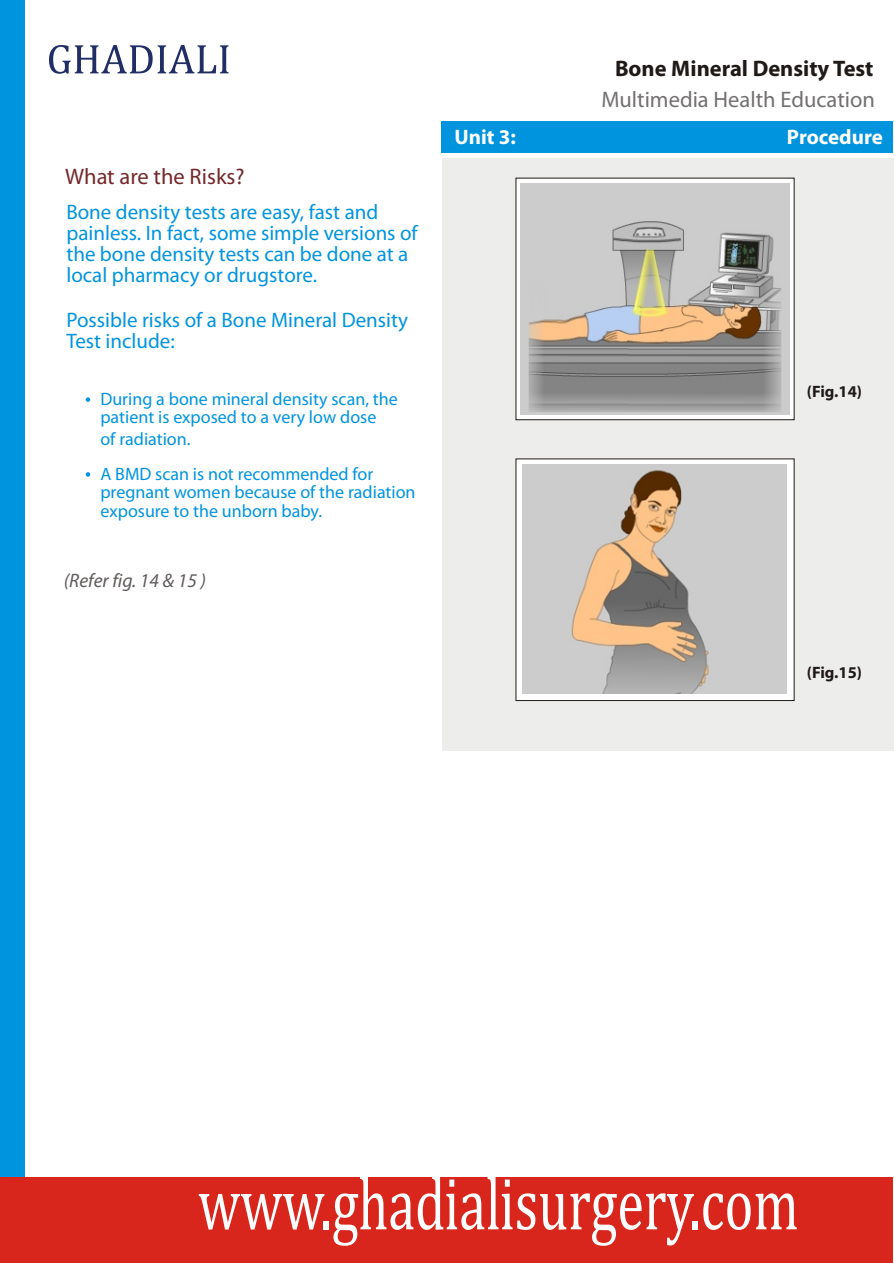
<style>
.page{position:relative;width:894px;height:1263px;background:#fff}
.page>*{position:absolute;margin:0;border:0;box-sizing:border-box;transform-origin:0 0}
.t1{font:75.6px "Cambria Math";color:#fff;scale:.72 1}
.t2{font:22.5px "Myriad Pro";color:#737070}
.t3{font:700 22.5px "Myriad Pro";color:#1f1a17}
.t4{font:22.5px "Myriad Pro";color:#75292b}
.t5{font:21px/21.1px "Myriad Pro";color:#0094de}
.t6{font:700 21px "Myriad Pro";color:#fff}
.t7{font:italic 19.5px "Myriad Pro";color:#615c5c}
.t8{font:18px/18.1px "Myriad Pro";color:#0094de}
.t9{font:700 16.5px "Myriad Pro";color:#1f1a17}
</style>
<div class="page">
<div style="left:0;top:0;width:25px;height:1189px;background:#0094de"></div>
<div style="left:0;top:1177px;width:893px;height:86px;background:#d9261c"></div>
<div style="left:441px;top:121px;width:452px;height:32px;background:#0094de"></div>
<div style="left:442px;top:158px;width:452px;height:593px;background:#ededeb"></div>
<div style="left:516px;top:178px;width:279px;height:242px;background:#fff"></div>
<img style="left:521px;top:183px;width:269px;height:232px">
<svg style="left:516px;top:459px;width:279px;height:242px;background:#e2e2e1"></svg>
<img style="left:523px;top:464px;width:263px;height:229px">
<svg style="left:86px;top:397px;width:4px;height:5px"></svg>
<svg style="left:86px;top:472px;width:4px;height:5px"></svg>
<svg style="left:49px;top:45px;width:180px;height:29px"></svg>
<p class="t3" style="left:615px;top:59px;width:260px">Bone Mineral Density Test</p>
<p class="t2" style="left:601px;top:90px;width:275px">Multimedia Health Education</p>
<p class="t4" style="left:65px;top:167px;width:181px">What are the Risks?</p>
<p class="t5" style="left:66px;top:203px;width:353px">Bone density tests are easy, fast and painless. In fact, some simple versions of the bone density tests can be done at a local pharmacy or drugstore.</p>
<p class="t5" style="left:66px;top:311px;width:343px">Possible risks of a Bone Mineral Density<br>Test include:</p>
<p class="t8" style="left:100px;top:391px;width:299px">During a bone mineral density scan, the patient is exposed to a very low dose</p>
<p class="t8" style="left:100px;top:422px;width:274px;line-height:35.8px">of radiation.<br>A BMD scan is not recommended for</p>
<p class="t8" style="left:100px;top:485px;width:317px">pregnant women because of the radiation exposure to the unborn baby.</p>
<p class="t7" style="left:64px;top:572px;width:144px">(Refer fig. 14 &amp; 15 )</p>
<p class="t6" style="left:455px;top:126px;width:63px">Unit 1:</p>
<p class="t6" style="left:765px;top:126px;width:120px">IntrProduction e</p>
<p class="t6" style="left:807px;top:128px;width:67px">ocedur</p>
<p class="t6" style="left:499px;top:128px;width:13px">3</p>
<p class="t9" style="left:807px;top:385px;width:57px">(Fig.14)</p>
<p class="t9" style="left:807px;top:666px;width:57px">(Fig.15)</p>
<h1 class="t1" style="left:198px;top:1171px;width:836px">www.ghadialisurgery.com</h1>
</div>
